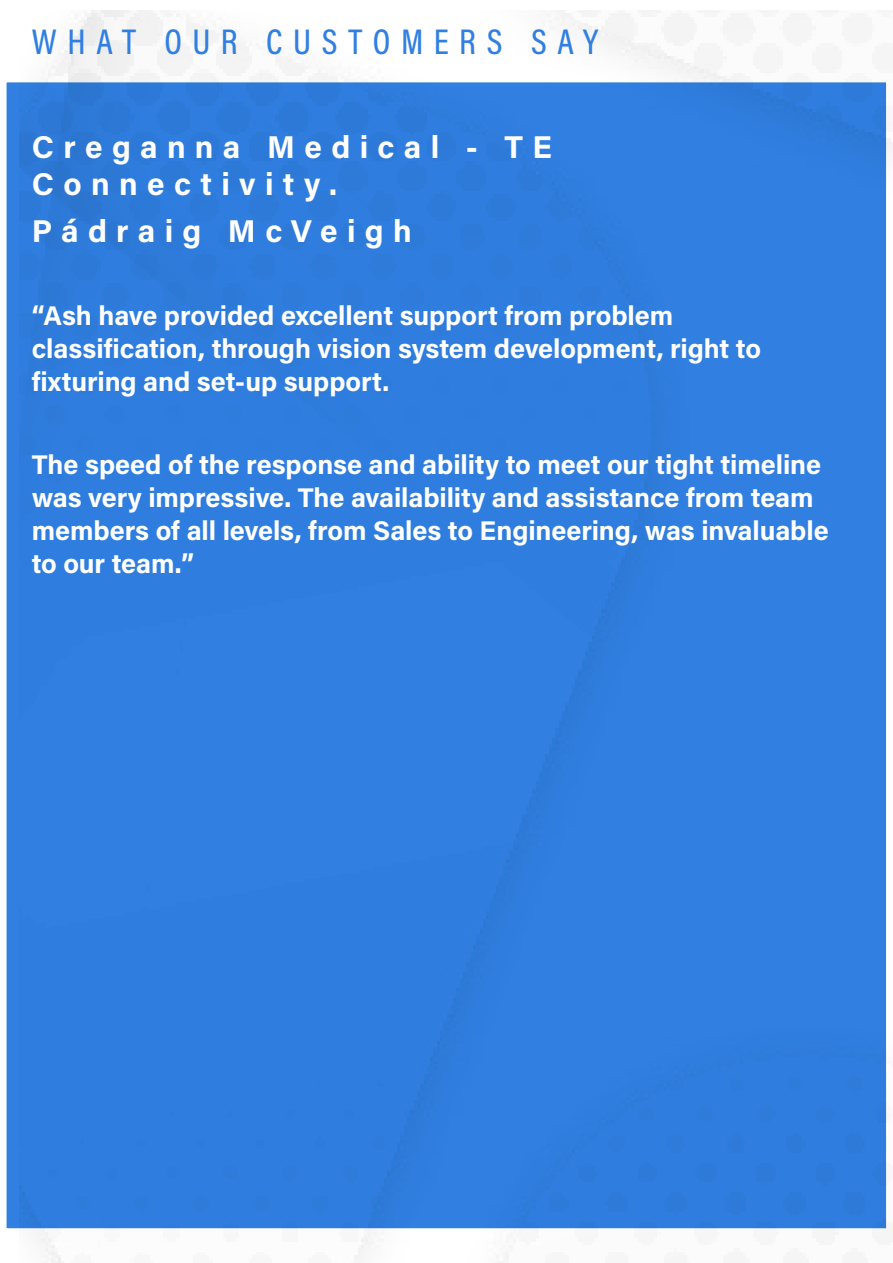
<style>
.page{position:relative;width:893px;height:1263px;background:#fff}
.page>*{position:absolute;margin:0;border:0;box-sizing:border-box;transform-origin:0 0}
.t1{font:500 36px "Acumin Pro Cond";letter-spacing:.295em;color:#307fe1}
.t2{font:700 31.5px/37.8px "Acumin Pro";letter-spacing:.295em;color:#fff}
.t3{font:700 27px/33px "Acumin Pro";letter-spacing:-.005em;color:#fff}
</style>
<div class="page">
<div style="left:6px;top:69px;width:881px;height:1173px;background:#2f7edf"></div>
<svg style="left:887px;top:69px;width:6px;height:1173px"></svg>
<h1 class="t1" style="left:32px;top:28px;width:568px">WHAT OUR CUSTOMERS SAY</h1>
<p class="t2" style="left:32px;top:130px;width:522px">Creganna Medical - TE<br>Connectivity.</p>
<p class="t2" style="left:32px;top:214px;width:381px">Pádraig McVeigh</p>
<p class="t3" style="left:32px;top:301px;width:731px">“Ash have provided excellent support from problem classification, through vision system development, right to fixturing and set-up support.</p>
<p class="t3" style="left:32px;top:450px;width:798px">The speed of the response and ability to meet our tight timeline was very impressive. The availability and assistance from team members of all levels, from Sales to Engineering, was invaluable to our team.”</p>
</div>
